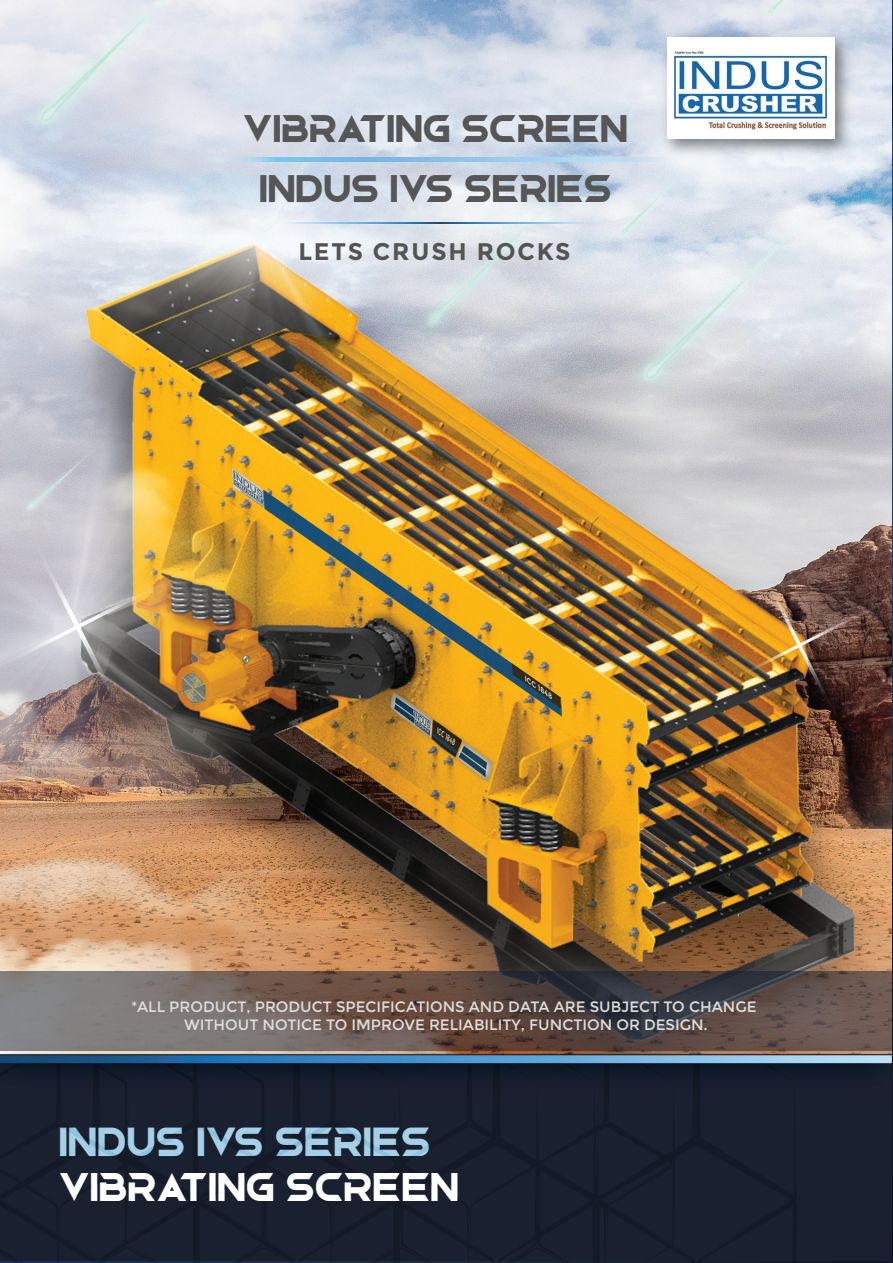
<style>
.page{position:relative;width:893px;height:1263px;background:#fff}
.page>*{position:absolute;margin:0;border:0;box-sizing:border-box;transform-origin:0 0}
.t1{font:28.5px "Request Personal Use";color:#a6d0e7}
.t2{font:28.05px "Request Personal Use";color:#fff}
.t3{font:27px "Request Personal Use";color:#565656}
.t4{font:700 24px "Montserrat";letter-spacing:.075em;color:#535453}
.t5{font:15px/18px "Montserrat";color:#dddddb;text-align:center}
</style>
<div class="page">
<img style="left:0;top:0;width:892px;height:1260px">
<svg style="left:200px;top:157px;width:455px;height:4px;background:#9ccbeb"></svg>
<svg style="left:0;top:1065px;width:797px;height:198px;background:#171f2e"></svg>
<svg style="left:0;top:972px;width:892px;height:79px;background:#655854"></svg>
<img style="left:655px;top:26px;width:204px;height:137px">
<div style="left:667px;top:38px;width:168px;height:101px;background:#fff"></div>
<img style="left:674px;top:51px;width:154px;height:79px">
<svg style="left:218px;top:222px;width:443px;height:2px"></svg>
<h3 class="t3" style="left:243px;top:117px;width:387px">VIBRATING SCREEN</h3>
<h3 class="t3" style="left:259px;top:177px;width:354px">INDUS IVS SERIES</h3>
<h3 class="t4" style="left:298px;top:238px;width:273px">LETS CRUSH ROCKS</h3>
<p class="t5" style="left:131px;top:997px;width:627px">*ALL PRODUCT, PRODUCT SPECIFICATIONS AND DATA ARE SUBJECT TO CHANGE<br>WITHOUT NOTICE TO IMPROVE RELIABILITY, FUNCTION OR DESIGN.</p>
<h1 class="t1" style="left:59px;top:1130px;width:373px">INDUS IVS SERIES</h1>
<h2 class="t2" style="left:59px;top:1175px;width:402px">VIBRATING SCREEN</h2>
</div>
